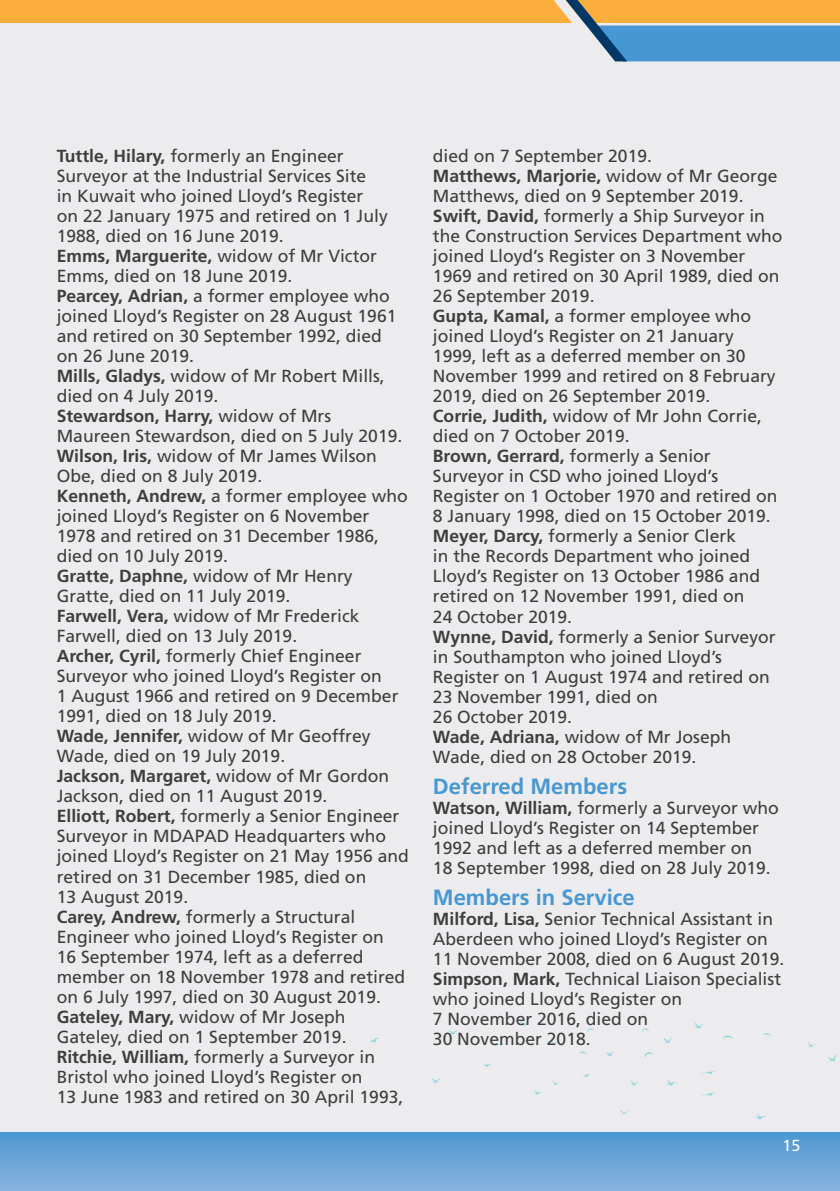
<style>
.page{position:relative;width:840px;height:1191px;background:#fff}
.page>*{position:absolute;margin:0;border:0;box-sizing:border-box;transform-origin:0 0}
.t1{font:700 22px "Frutiger LT Std";color:#4797d2}
.t2{font:17.6px/20px "Frutiger LT Std";color:#3e3e3f}
.t3{font:16px "Frutiger LT Std";color:#fff}
.s1{font-weight:700}
</style>
<div class="page">
<div style="left:0;top:0;width:839px;height:1191px;background:#ececee"></div>
<div style="left:0;top:1132px;width:839px;height:59px;background:linear-gradient(to bottom,#4e97d2,#8ab3df)"></div>
<svg style="left:663px;top:1037px;width:9px;height:6px"></svg>
<svg style="left:583px;top:1073px;width:7px;height:4px"></svg>
<svg style="left:828px;top:1055px;width:9px;height:6px"></svg>
<svg style="left:723px;top:1035px;width:9px;height:5px"></svg>
<svg style="left:431px;top:1078px;width:9px;height:5px"></svg>
<svg style="left:534px;top:1091px;width:9px;height:3px"></svg>
<svg style="left:695px;top:1023px;width:8px;height:5px"></svg>
<svg style="left:550px;top:1040px;width:8px;height:4px"></svg>
<svg style="left:702px;top:1071px;width:13px;height:3px"></svg>
<svg style="left:579px;top:1051px;width:8px;height:3px"></svg>
<svg style="left:587px;top:1028px;width:7px;height:4px"></svg>
<svg style="left:448px;top:1029px;width:10px;height:5px"></svg>
<svg style="left:667px;top:1080px;width:11px;height:5px"></svg>
<svg style="left:808px;top:1042px;width:7px;height:5px"></svg>
<svg style="left:519px;top:1020px;width:10px;height:5px"></svg>
<svg style="left:370px;top:1037px;width:9px;height:5px"></svg>
<svg style="left:606px;top:1051px;width:8px;height:5px"></svg>
<svg style="left:763px;top:1033px;width:8px;height:3px"></svg>
<svg style="left:552px;top:1080px;width:7px;height:5px"></svg>
<svg style="left:705px;top:1092px;width:10px;height:3px"></svg>
<svg style="left:644px;top:1052px;width:9px;height:5px"></svg>
<svg style="left:620px;top:1110px;width:8px;height:4px"></svg>
<svg style="left:631px;top:1080px;width:8px;height:5px"></svg>
<svg style="left:756px;top:1114px;width:11px;height:5px"></svg>
<svg style="left:642px;top:1028px;width:7px;height:4px"></svg>
<div style="left:0;top:0;width:839px;height:23px;background:#fbae3b"></div>
<svg style="left:553px;top:0;width:286px;height:61px"></svg>
<p class="t2" style="left:57px;top:146px;width:353px"><span class="s1">Tuttle, Hilary,</span> formerly an Engineer Surveyor at the Industrial Services Site<br>in Kuwait who joined Lloyd’s Register<br>on 22 January 1975 and retired on 1 July 1988, died on 16 June 2019.<br><span class="s1">Emms, Marguerite,</span> widow of Mr Victor Emms, died on 18 June 2019.<br><span class="s1">Pearcey, Adrian,</span> a former employee who joined Lloyd’s Register on 28 August 1961 and retired on 30 September 1992, died<br>on 26 June 2019.<br><span class="s1">Mills, Gladys,</span> widow of Mr Robert Mills, died on 4 July 2019.<br><span class="s1">Stewardson, Harry,</span> widow of Mrs Maureen Stewardson, died on 5 July 2019.<br><span class="s1">Wilson, Iris,</span> widow of Mr James Wilson Obe, died on 8 July 2019.<br><span class="s1">Kenneth, Andrew,</span> a former employee who joined Lloyd’s Register on 6 November 1978 and retired on 31 December 1986, died on 10 July 2019.<br><span class="s1">Gratte, Daphne,</span> widow of Mr Henry Gratte, died on 11 July 2019.<br><span class="s1">Farwell, Vera,</span> widow of Mr Frederick Farwell, died on 13 July 2019.<br><span class="s1">Archer, Cyril,</span> formerly Chief Engineer Surveyor who joined Lloyd’s Register on<br>1 August 1966 and retired on 9 December 1991, died on 18 July 2019.<br><span class="s1">Wade, Jennifer,</span> widow of Mr Geoffrey Wade, died on 19 July 2019.<br><span class="s1">Jackson, Margaret,</span> widow of Mr Gordon Jackson, died on 11 August 2019.<br><span class="s1">Elliott, Robert,</span> formerly a Senior Engineer Surveyor in MDAPAD Headquarters who joined Lloyd’s Register on 21 May 1956 and retired on 31 December 1985, died on<br>13 August 2019.<br><span class="s1">Carey, Andrew,</span> formerly a Structural Engineer who joined Lloyd’s Register on<br>16 September 1974, left as a deferred member on 18 November 1978 and retired on 6 July 1997, died on 30 August 2019.<br><span class="s1">Gateley, Mary,</span> widow of Mr Joseph Gateley, died on 1 September 2019.<br><span class="s1">Ritchie, William,</span> formerly a Surveyor in Bristol who joined Lloyd’s Register on<br>13 June 1983 and retired on 30 April 1993,</p>
<p class="t2" style="left:432px;top:146px;width:351px">died on 7 September 2019.<br><span class="s1">Matthews, Marjorie,</span> widow of Mr George Matthews, died on 9 September 2019.<br><span class="s1">Swift, David,</span> formerly a Ship Surveyor in the Construction Services Department who joined Lloyd’s Register on 3 November 1969 and retired on 30 April 1989, died on 26 September 2019.<br><span class="s1">Gupta, Kamal,</span> a former employee who joined Lloyd’s Register on 21 January<br>1999, left as a deferred member on 30<br>November 1999 and retired on 8 February 2019, died on 26 September 2019.<br><span class="s1">Corrie, Judith,</span> widow of Mr John Corrie, died on 7 October 2019.<br><span class="s1">Brown, Gerrard,</span> formerly a Senior Surveyor in CSD who joined Lloyd’s Register on 1 October 1970 and retired on 8 January 1998, died on 15 October 2019.<br><span class="s1">Meyer, Darcy,</span> formerly a Senior Clerk<br>in the Records Department who joined Lloyd’s Register on 13 October 1986 and retired on 12 November 1991, died on<br>24 October 2019.<br><span class="s1">Wynne, David,</span> formerly a Senior Surveyor in Southampton who joined Lloyd’s Register on 1 August 1974 and retired on 23 November 1991, died on<br>26 October 2019.<br><span class="s1">Wade, Adriana,</span> widow of Mr Joseph Wade, died on 28 October 2019.</p>
<p class="t1" style="left:432px;top:773px;width:195px">Deferred Members</p>
<p class="t2" style="left:432px;top:797px;width:347px"><span class="s1">Watson, William,</span> formerly a Surveyor who joined Lloyd’s Register on 14 September 1992 and left as a deferred member on<br>18 September 1998, died on 28 July 2019.</p>
<p class="t1" style="left:432px;top:884px;width:203px">Members in Service</p>
<p class="t2" style="left:432px;top:909px;width:353px"><span class="s1">Milford, Lisa,</span> Senior Technical Assistant in Aberdeen who joined Lloyd’s Register on 11 November 2008, died on 6 August 2019.<br><span class="s1">Simpson, Mark,</span> Technical Liaison Specialist who joined Lloyd’s Register on<br>7 November 2016, died on<br>30 November 2018.</p>
<p class="t3" style="left:782px;top:1136px;width:19px">15</p>
</div>
